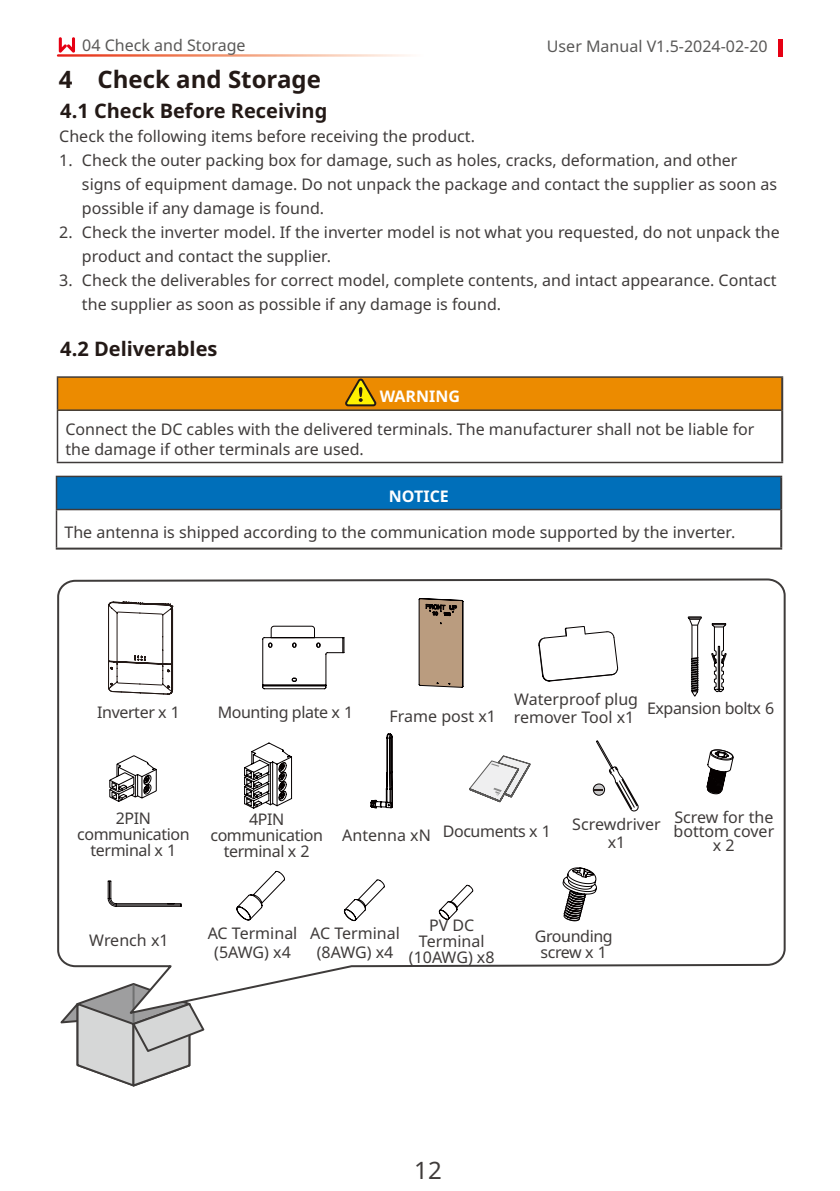
<style>
.page{position:relative;width:840px;height:1191px;background:#fff}
.page>*{position:absolute;margin:0;border:0;box-sizing:border-box;transform-origin:0 0}
.t1{font:700 24px "Noto Sans";color:#231916}
.t2{font:24px "Noto Sans";color:#3f3b3a}
.t3{font:700 20px "Noto Sans";color:#231916}
.t4{font:16px/24px "Noto Sans";color:#3f3b3a}
.t5{font:16px/16px "Noto Sans";letter-spacing:-.025em;color:#3f3b3a;text-align:center}
.t6{font:16px "Noto Sans";color:#595857}
.t7{font:700 16px "Noto Sans";color:#fff}
</style>
<div class="page">
<svg style="left:59px;top:37px;width:16px;height:16px"></svg>
<hr style="left:778px;top:39px;width:4px;height:18px;background:#e60013">
<svg style="left:60px;top:1016px;width:145px;height:71px"></svg>
<svg style="left:57px;top:578px;width:729px;height:438px"></svg>
<svg style="left:262px;top:625px;width:82px;height:64px"></svg>
<svg style="left:107px;top:880px;width:75px;height:27px"></svg>
<svg style="left:537px;top:625px;width:81px;height:57px"></svg>
<svg style="left:109px;top:754px;width:48px;height:48px"></svg>
<svg style="left:243px;top:742px;width:49px;height:67px"></svg>
<svg style="left:686px;top:616px;width:40px;height:81px"></svg>
<svg style="left:562px;top:867px;width:35px;height:54px"></svg>
<svg style="left:236px;top:870px;width:237px;height:52px"></svg>
<svg style="left:418px;top:597px;width:45px;height:91px;background:#a78e76"></svg>
<svg style="left:369px;top:733px;width:24px;height:76px"></svg>
<svg style="left:107px;top:600px;width:67px;height:95px"></svg>
<svg style="left:468px;top:754px;width:62px;height:51px"></svg>
<div style="left:592px;top:783px;width:12px;height:12px;border:1px solid #050101;border-radius:50%"></div>
<svg style="left:594px;top:739px;width:45px;height:73px"></svg>
<svg style="left:706px;top:749px;width:27px;height:45px"></svg>
<div style="left:57px;top:377px;width:724px;height:33px;background:#ec8b00"></div>
<hr style="left:57px;top:376px;width:725px;height:2px;background:#3f3b3a">
<hr style="left:57px;top:378px;width:1px;height:31px;background:#3f3b3a">
<hr style="left:57px;top:409px;width:723px;height:2px;background:#3f3b3a">
<hr style="left:57px;top:411px;width:1px;height:51px;background:#3f3b3a">
<hr style="left:57px;top:462px;width:725px;height:1px;background:#3f3b3a">
<hr style="left:780px;top:378px;width:2px;height:32px;background:#3f3b3a">
<hr style="left:780px;top:410px;width:2px;height:52px;background:#3f3b3a">
<svg style="left:343px;top:376px;width:33px;height:31px"></svg>
<div style="left:56px;top:476px;width:724px;height:33px;background:#006fba"></div>
<hr style="left:56px;top:476px;width:725px;height:1px;background:#3f3b3a">
<hr style="left:56px;top:477px;width:1px;height:32px;background:#3f3b3a">
<hr style="left:56px;top:509px;width:723px;height:1px;background:#3f3b3a">
<hr style="left:56px;top:510px;width:1px;height:37px;background:#3f3b3a">
<hr style="left:779px;top:477px;width:2px;height:32px;background:#3f3b3a">
<hr style="left:779px;top:509px;width:2px;height:38px;background:#3f3b3a">
<hr style="left:56px;top:547px;width:725px;height:2px;background:#3f3b3a">
<p class="t6" style="left:82px;top:34px;width:165px">04 Check and Storage</p>
<p class="t6" style="left:546px;top:35px;width:222px">User Manual V1.5-2024-02-20</p>
<h1 class="t1" style="left:59px;top:62px;width:263px">4 Check and Storage</h1>
<p class="t3" style="left:60px;top:96px;width:268px">4.1 Check Before Receiving</p>
<p class="t4" style="left:59px;top:125px;width:417px">Check the following items before receiving the product.</p>
<p class="t4" style="left:82px;top:149px;width:696px;text-indent:-23px">1. Check the outer packing box for damage, such as holes, cracks, deformation, and other signs of equipment damage. Do not unpack the package and contact the supplier as soon as possible if any damage is found.</p>
<p class="t4" style="left:82px;top:221px;width:699px;text-indent:-23px">2. Check the inverter model. If the inverter model is not what you requested, do not unpack the product and contact the supplier.</p>
<p class="t4" style="left:82px;top:269px;width:695px;text-indent:-23px">3. Check the deliverables for correct model, complete contents, and intact appearance. Contact the supplier as soon as possible if any damage is found.</p>
<p class="t3" style="left:60px;top:335px;width:159px">4.2 Deliverables</p>
<p class="t7" style="left:379px;top:385px;width:82px">WARNING</p>
<p class="t4" style="left:65px;top:420px;width:690px;line-height:19.2px">Connect the DC cables with the delivered terminals. The manufacturer shall not be liable for the damage if other terminals are used.</p>
<p class="t7" style="left:388px;top:484px;width:61px">NOTICE</p>
<p class="t4" style="left:64px;top:520px;width:672px">The antenna is shipped according to the communication mode supported by the inverter.</p>
<p class="t5" style="left:97px;top:704px;width:84px">Inverter x 1</p>
<p class="t5" style="left:217px;top:704px;width:137px">Mounting plate x 1</p>
<p class="t4" style="left:389px;top:704px;width:108px">Frame post x1</p>
<p class="t4" style="left:513px;top:691px;width:126px;line-height:18px">Waterproof plug remover Tool x1</p>
<p class="t5" style="left:646px;top:700px;width:129px">Expansion boltx 6</p>
<p class="t5" style="left:77px;top:810px;width:114px">2PIN communication terminal x 1</p>
<p class="t5" style="left:210px;top:812px;width:114px">4PIN communication terminal x 2</p>
<p class="t4" style="left:342px;top:823px;width:90px">Antenna xN</p>
<p class="t4" style="left:572px;top:815px;width:90px;line-height:18px;text-align:center">Screwdriver x1</p>
<p class="t4" style="left:673px;top:810px;width:102px;line-height:14px;text-align:center">Screw for the bottom cover x 2</p>
<p class="t5" style="left:442px;top:823px;width:110px">Documents x 1</p>
<p class="t4" style="left:89px;top:928px;width:81px">Wrench x1</p>
<p class="t4" style="left:207px;top:924px;width:91px;line-height:19.2px;text-align:center">AC Terminal (5AWG) x4</p>
<p class="t4" style="left:310px;top:924px;width:91px;line-height:19.2px;text-align:center">AC Terminal (8AWG) x4</p>
<p class="t4" style="left:408px;top:917px;width:87px;line-height:16px;text-align:center">PV DC<br>Terminal (10AWG) x8</p>
<p class="t5" style="left:534px;top:928px;width:79px">Grounding screw x 1</p>
<h1 class="t2" style="left:414px;top:1153px;width:29px">12</h1>
</div>
